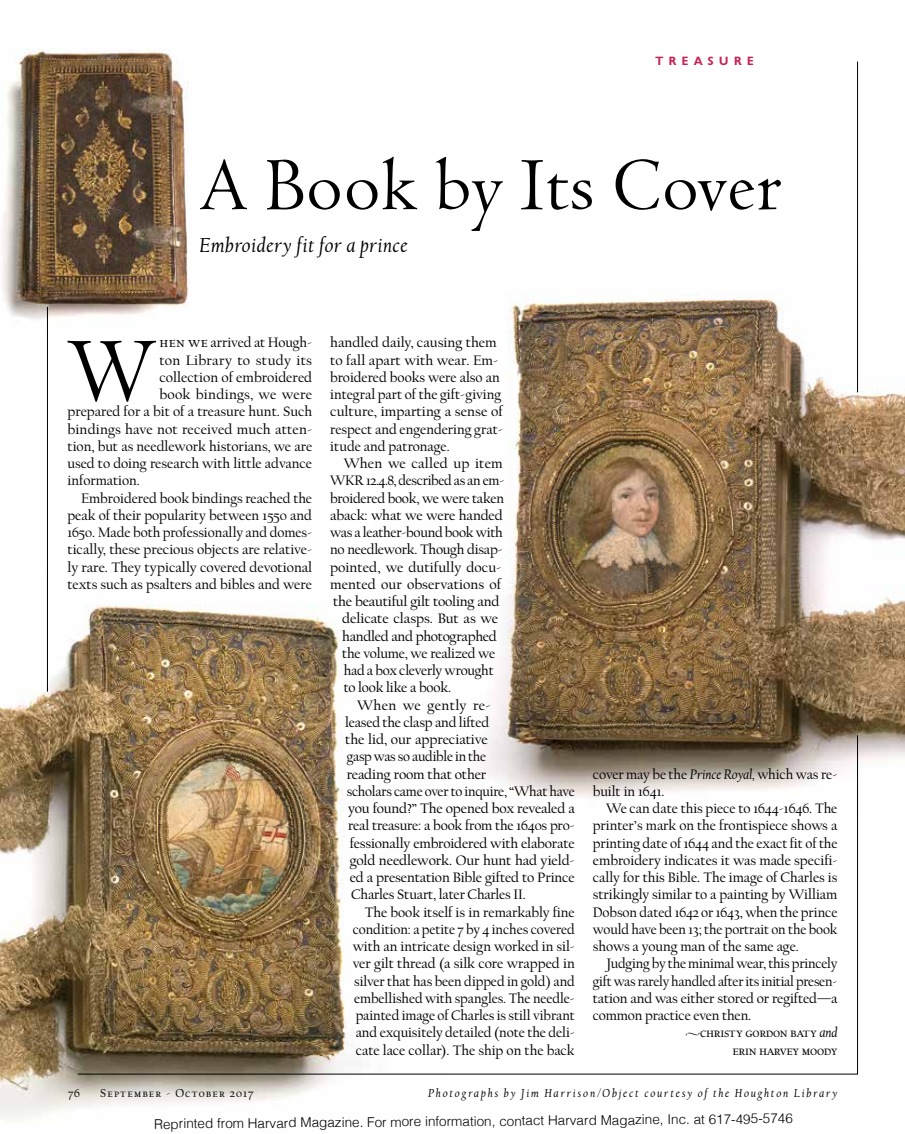
<style>
.page{position:relative;width:905px;height:1134px;background:#fff}
.page>*{position:absolute;margin:0;border:0;box-sizing:border-box;transform-origin:0 0}
.t1{font:92.7px "Centaur MT Std";color:#000}
.t2{font:78px "Centaur MT Std";letter-spacing:.015em;color:#000}
.t3{font:italic 21px "Cal Harvard";letter-spacing:.025em;color:#000}
.t4{font:14.25px/17.2px "Cal Harvard";letter-spacing:-.005em;color:#000}
.t5{font:14.25px "Cal Harvard";letter-spacing:-.025em;color:#000}
.t6{font:14.25px "Cal Harvard";letter-spacing:.015em;color:#000}
.t7{font:14.25px "Cal Harvard";letter-spacing:.02em;color:#000}
.t8{font:300 13.5px "Helvetica";color:#000}
.t9{font:italic 12px "Cal Harvard";letter-spacing:.15em;color:#000}
.t10{font:12px "Cal Harvard";letter-spacing:.1em;color:#000}
.t11{font:700 12px "Gill Sans Display";letter-spacing:.425em;color:#c82254}
.s1{font-size:15.75px}
.s2{font-style:italic}
</style>
<div class="page">
<img style="left:0;top:572px;width:446px;height:548px">
<img style="left:372px;top:294px;width:532px;height:520px">
<img style="left:2px;top:49px;width:187px;height:281px">
<hr style="left:78px;top:1074px;width:779px;height:1px;background:#000">
<hr style="left:47px;top:307px;width:1px;height:385px;background:#000">
<hr style="left:857px;top:735px;width:1px;height:339px;background:#000">
<hr style="left:857px;top:62px;width:1px;height:330px;background:#000">
<p class="t11" style="left:655px;top:53px;width:100px">TREASURE</p>
<h2 class="t2" style="left:199px;top:143px;width:583px">A Book by Its Cover</h2>
<h3 class="t3" style="left:199px;top:235px;width:210px">Embroidery fit for a prince</h3>
<h1 class="t1" style="left:66px;top:320px;width:92px">W</h1>
<p class="t4" style="left:159px;top:335px;width:154px"><span class="s1">hen we</span> arrived at Hough-</p>
<p class="t6" style="left:159px;top:353px;width:154px">ton Library to study its</p>
<p class="t4" style="left:159px;top:369px;width:154px">collection of embroidered</p>
<p class="t6" style="left:159px;top:387px;width:154px">book bindings, we were</p>
<p class="t4" style="left:68px;top:404px;width:246px">prepared for a bit of a treasure hunt. Such</p>
<p class="t4" style="left:68px;top:421px;width:246px">bindings have not received much atten-</p>
<p class="t4" style="left:68px;top:438px;width:246px">tion, but as needlework historians, we are</p>
<p class="t4" style="left:68px;top:456px;width:246px">used to doing research with little advance</p>
<p class="t4" style="left:68px;top:473px;width:74px">information.</p>
<p class="t4" style="left:81px;top:490px;width:232px">Embroidered book bindings reached the</p>
<p class="t4" style="left:68px;top:507px;width:246px">peak of their popularity between 1550 and</p>
<p class="t4" style="left:68px;top:525px;width:246px">1650. Made both professionally and domes-</p>
<p class="t4" style="left:68px;top:542px;width:246px">tically, these precious objects are relative-</p>
<p class="t4" style="left:68px;top:559px;width:246px">ly rare. They typically covered devotional</p>
<p class="t4" style="left:68px;top:576px;width:246px">texts such as psalters and bibles and were</p>
<p class="t4" style="left:330px;top:335px;width:174px">handled daily, causing them to fall apart with wear. Em&shy;broidered books were also an integral part of the gift-giving culture, imparting a sense of respect and engendering grat&shy;itude and patronage.</p>
<p class="t4" style="left:344px;top:456px;width:158px">When we called up item</p>
<p class="t5" style="left:330px;top:473px;width:176px">WKR 12.4.8, described as an em-</p>
<p class="t4" style="left:330px;top:490px;width:175px">broidered book, we were taken</p>
<p class="t4" style="left:330px;top:507px;width:174px">aback: what we were handed</p>
<p class="t4" style="left:330px;top:525px;width:174px">was a leather-bound book with</p>
<p class="t4" style="left:330px;top:542px;width:174px">no needlework. Though disap-</p>
<p class="t4" style="left:330px;top:559px;width:173px">pointed, we dutifully docu-</p>
<p class="t4" style="left:330px;top:576px;width:172px">mented our observations of</p>
<p class="t4" style="left:333px;top:594px;width:168px">the beautiful gilt tooling and</p>
<p class="t4" style="left:342px;top:611px;width:157px">delicate clasps. But as we</p>
<p class="t5" style="left:342px;top:629px;width:156px">handled and photographed</p>
<p class="t4" style="left:342px;top:645px;width:155px">the volume, we realized we</p>
<p class="t4" style="left:344px;top:663px;width:152px">had a box cleverly wrought</p>
<p class="t4" style="left:344px;top:680px;width:109px">to look like a book.</p>
<p class="t7" style="left:357px;top:698px;width:135px">When we gently re-</p>
<p class="t4" style="left:345px;top:714px;width:145px">leased the clasp and lifted</p>
<p class="t4" style="left:345px;top:732px;width:144px">the lid, our appreciative</p>
<p class="t4" style="left:346px;top:749px;width:141px">gasp was so audible in the</p>
<p class="t4" style="left:346px;top:766px;width:141px">reading room that other</p>
<p class="t4" style="left:346px;top:783px;width:230px">scholars came over to inquire, “What have</p>
<p class="t4" style="left:348px;top:801px;width:228px">you found?” The opened box revealed a</p>
<p class="t4" style="left:348px;top:818px;width:228px">real treasure: a book from the 1640s pro-</p>
<p class="t4" style="left:350px;top:835px;width:226px">fessionally embroidered with elaborate</p>
<p class="t4" style="left:350px;top:852px;width:227px">gold needlework. Our hunt had yield-</p>
<p class="t4" style="left:350px;top:870px;width:226px">ed a presentation Bible gifted to Prince</p>
<p class="t4" style="left:351px;top:887px;width:176px">Charles Stuart, later Charles II.</p>
<p class="t4" style="left:364px;top:904px;width:212px">The book itself is in remarkably fine</p>
<p class="t4" style="left:352px;top:921px;width:223px">condition: a petite 7 by 4 inches covered</p>
<p class="t4" style="left:352px;top:939px;width:224px">with an intricate design worked in sil-</p>
<p class="t4" style="left:352px;top:956px;width:224px">ver gilt thread (a silk core wrapped in</p>
<p class="t4" style="left:354px;top:973px;width:222px">silver that has been dipped in gold) and</p>
<p class="t4" style="left:354px;top:990px;width:222px">embellished with spangles. The needle-</p>
<p class="t4" style="left:356px;top:1008px;width:221px">painted image of Charles is still vibrant</p>
<p class="t4" style="left:356px;top:1025px;width:221px">and exquisitely detailed (note the deli-</p>
<p class="t4" style="left:356px;top:1042px;width:220px">cate lace collar). The ship on the back</p>
<p class="t4" style="left:592px;top:766px;width:246px">cover may be the <span class="s2">Prince Royal,</span> which was re&shy;built in 1641.</p>
<p class="t4" style="left:592px;top:801px;width:246px;text-indent:13px">We can date this piece to 1644-1646. The printer’s mark on the frontispiece shows a printing date of 1644 and the exact fit of the embroidery indicates it was made specifi&shy;cally for this Bible. The image of Charles is strikingly similar to a painting by William Dobson dated 1642 or 1643, when the prince would have been 13; the portrait on the book shows a young man of the same age.</p>
<p class="t4" style="left:592px;top:956px;width:246px;text-align:justify;text-indent:14px">Judging by the minimal wear, this princely gift was rarely handled after its initial presen&shy;tation and was either stored or regifted—a common practice even then.</p>
<p class="t4" style="left:685px;top:1025px;width:153px;text-align:right">❖christy gordon baty <span class="s2">and </span>erin harvey moody</p>
<p class="t9" style="left:428px;top:1087px;width:411px">Photographs by Jim Harrison/Object courtesy of the Houghton Library</p>
<p class="t10" style="left:68px;top:1087px;width:13px">76</p>
<p class="t10" style="left:100px;top:1087px;width:155px">September - October 2017</p>
<p class="t8" style="left:154px;top:1110px;width:640px">Reprinted from Harvard Magazine. For more information, contact Harvard Magazine, Inc. at 617-495-5746</p>
</div>
